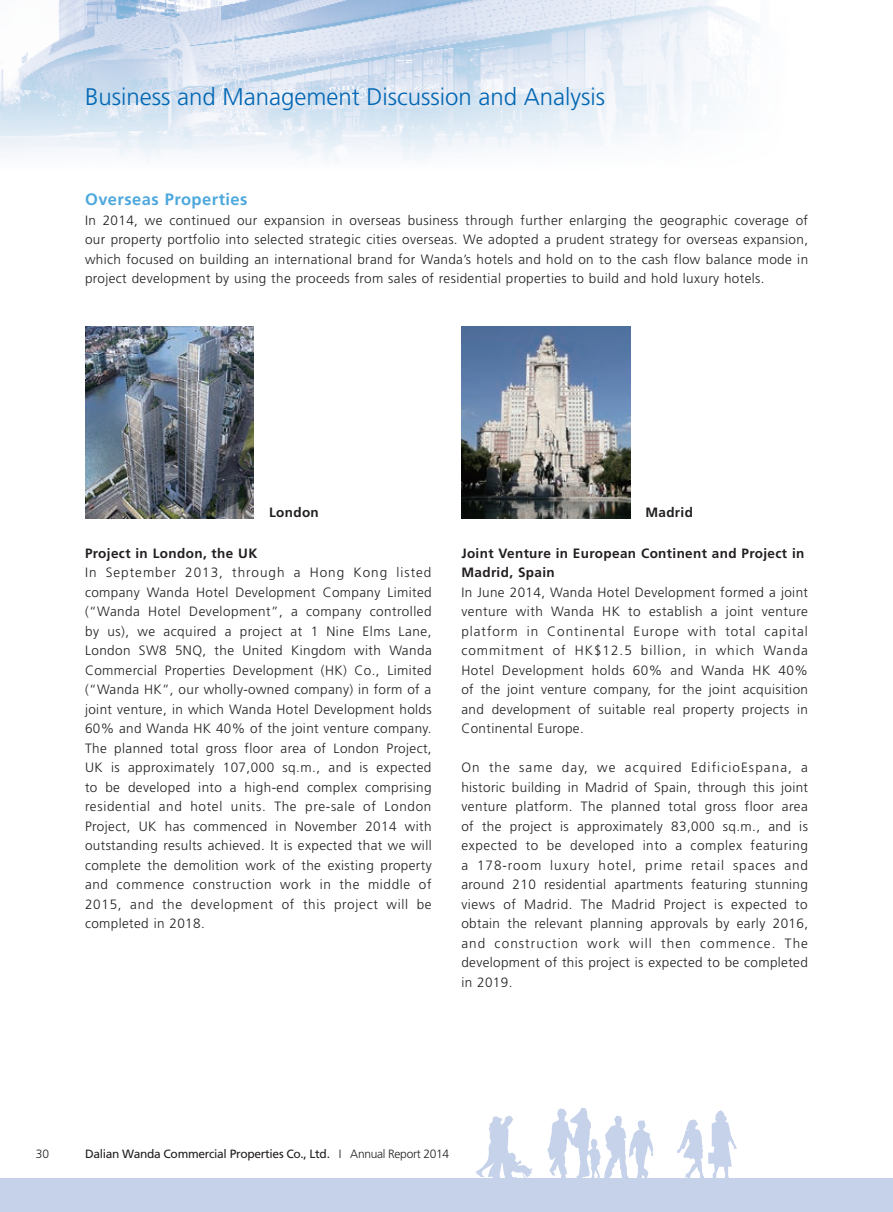
<style>
.page{position:relative;width:893px;height:1212px;background:#fff}
.page>*{position:absolute;margin:0;border:0;box-sizing:border-box;transform-origin:0 0}
.t1{font:300 24px "Frutiger LT Std";color:#0166b3}
.t2{font:700 16.5px "Frutiger LT Std";letter-spacing:.03em;color:#4da8dd}
.t3{font:300 13.5px/19.5px "Frutiger LT Std";letter-spacing:.03em;color:#231f20;text-align:justify}
.t4{font:700 13.5px/19.5px "Frutiger LT Std";letter-spacing:.03em;color:#231f20}
.t5{font:12px "Frutiger LT Std";letter-spacing:-.025em;color:#231f20}
.t6{font:300 12px "Frutiger LT Std";color:#231f20}
.s1{font-weight:300}
</style>
<div class="page">
<div style="left:0;top:1178px;width:893px;height:34px;background:#c6d2ea"></div>
<img style="left:0;top:0;width:759px;height:160px">
<svg style="left:547px;top:1108px;width:106px;height:70px"></svg>
<svg style="left:476px;top:1115px;width:57px;height:63px"></svg>
<svg style="left:677px;top:1110px;width:59px;height:68px"></svg>
<img style="left:85px;top:326px;width:169px;height:193px">
<img style="left:461px;top:326px;width:169px;height:193px">
<h1 class="t1" style="left:85px;top:83px;width:522px">Business and Management Discussion and Analysis</h1>
<p class="t2" style="left:85px;top:190px;width:164px">Overseas Properties</p>
<p class="t3" style="left:85px;top:210px;width:725px">In 2014, we continued our expansion in overseas business through further enlarging the geographic coverage of our property portfolio into selected strategic cities overseas. We adopted a prudent strategy for overseas expansion, which focused on building an international brand for Wanda’s hotels and hold on to the cash flow balance mode in project development by using the proceeds from sales of residential properties to build and hold luxury hotels.</p>
<p class="t4" style="left:269px;top:503px;width:51px">London</p>
<p class="t4" style="left:85px;top:543px;width:174px">Project in London, the UK</p>
<p class="t3" style="left:85px;top:563px;width:348px">In September 2013, through a Hong Kong listed company Wanda Hotel Development Company Limited (“Wanda Hotel Development”, a company controlled by us), we acquired a project at 1 Nine Elms Lane, London SW8 5NQ, the United Kingdom with Wanda Commercial Properties Development (HK) Co., Limited (“Wanda HK”, our wholly-owned company) in form of a joint venture, in which Wanda Hotel Development holds 60% and Wanda HK 40% of the joint venture company.<br>The planned total gross floor area of London Project, UK is approximately 107,000 sq.m., and is expected to be developed into a high-end complex comprising residential and hotel units. The pre-sale of London Project, UK has commenced in November 2014 with outstanding results achieved. It is expected that we will complete the demolition work of the existing property and commence construction work in the middle of 2015, and the development of this project will be completed in 2018.</p>
<p class="t4" style="left:645px;top:503px;width:49px">Madrid</p>
<p class="t4" style="left:461px;top:543px;width:345px">Joint Venture in European Continent and Project in<br>Madrid, Spain</p>
<p class="t3" style="left:461px;top:583px;width:348px">In June 2014, Wanda Hotel Development formed a joint venture with Wanda HK to establish a joint venture platform in Continental Europe with total capital commitment of HK$12.5 billion, in which Wanda Hotel Development holds 60% and Wanda HK 40% of the joint venture company, for the joint acquisition and development of suitable real property projects in Continental Europe.</p>
<p class="t3" style="left:461px;top:758px;width:348px">On the same day, we acquired EdificioEspana, a historic building in Madrid of Spain, through this joint venture platform. The planned total gross floor area of the project is approximately 83,000 sq.m., and is expected to be developed into a complex featuring a 178-room luxury hotel, prime retail spaces and around 210 residential apartments featuring stunning views of Madrid. The Madrid Project is expected to obtain the relevant planning approvals by early 2016, and construction work will then commence. The development of this project is expected to be completed in 2019.</p>
<p class="t6" style="left:36px;top:1147px;width:15px">30</p>
<p class="t5" style="left:85px;top:1147px;width:366px">Dalian Wanda Commercial Properties Co., Ltd. <span class="s1">I Annual Report 2014</span></p>
</div>
